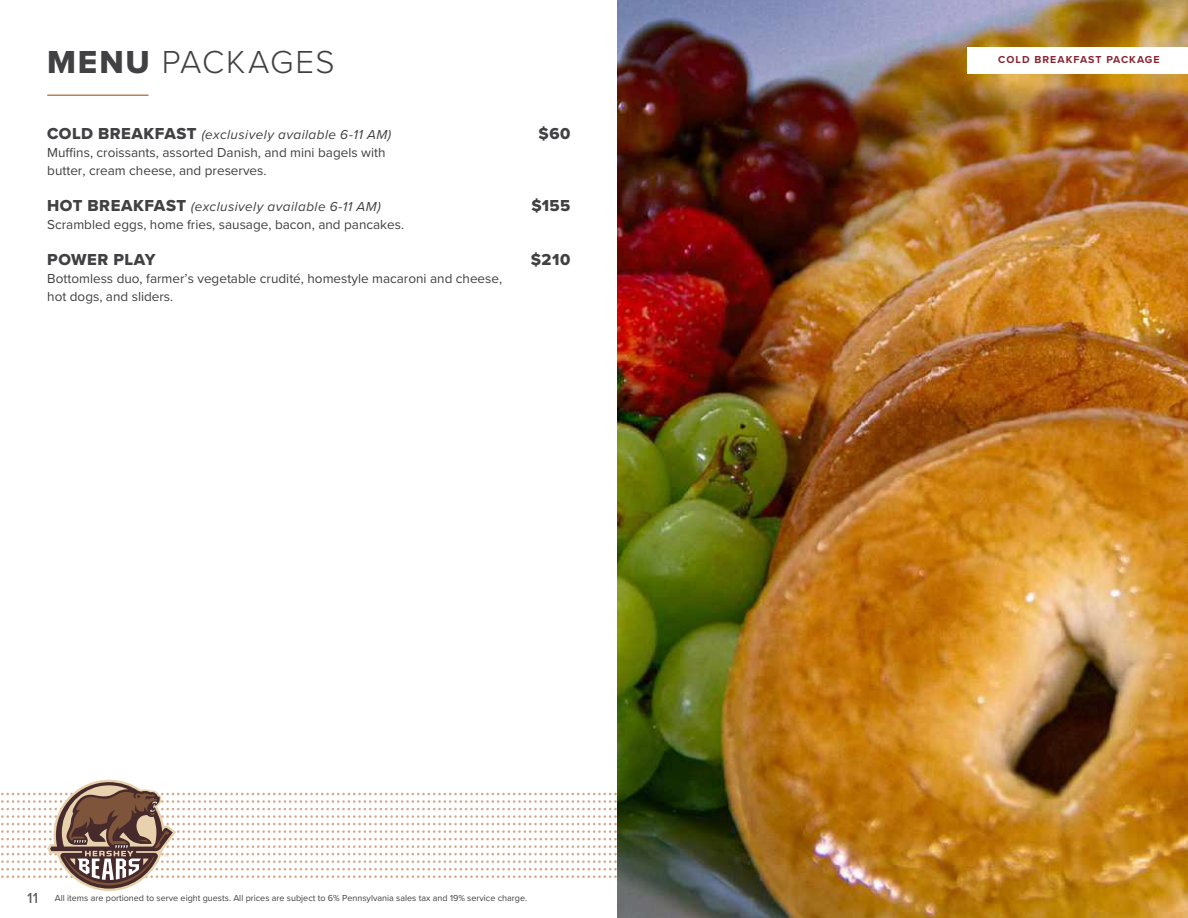
<style>
.page{position:relative;width:1188px;height:918px;background:#fff}
.page>*{position:absolute;margin:0;border:0;box-sizing:border-box;transform-origin:0 0}
.t1{font:300 33px "Proxima Nova";letter-spacing:.04em;color:#414042}
.t2{font:16.5px "Proxima Nova Extrabld";letter-spacing:.03em;color:#414042}
.t3{font:13.5px/18px "Proxima Nova";color:#414042}
.t4{font:italic 13.5px "Proxima Nova";letter-spacing:.035em;color:#414042}
.t5{font:700 10.5px "Proxima Nova";letter-spacing:.1em;color:#892532}
.t6{font:9px "Proxima Nova";color:#414042}
.s1{font-family:"Proxima Nova Extrabld";font-weight:400}
.s2{font-family:"Proxima Nova Extrabld";font-style:normal;font-size:16.5px}
.s3{font-weight:500;font-size:15px;color:#58595b}
</style>
<div class="page">
<img style="left:618px;top:0;width:570px;height:918px">
<hr style="left:47px;top:94px;width:101px;height:2px;background:#ab5f28">
<div style="left:968px;top:47px;width:220px;height:27px;background:#fff"></div>
<img style="left:1px;top:780px;width:1187px;height:111px">
<h1 class="t1" style="left:47px;top:38px;width:289px"><span class="s1">MENU</span> PACKAGES</h1>
<p class="t5" style="left:998px;top:52px;width:163px">COLD BREAKFAST PACKAGE</p>
<p class="t4" style="left:47px;top:124px;width:345px"><span class="s2">COLD BREAKFAST</span> (exclusively available 6-11 AM)</p>
<p class="t2" style="left:539px;top:121px;width:33px">$60</p>
<p class="t3" style="left:47px;top:143px;width:340px">Muffins, croissants, assorted Danish, and mini bagels with butter, cream cheese, and preserves.</p>
<p class="t4" style="left:47px;top:196px;width:335px"><span class="s2">HOT BREAKFAST</span> (exclusively available 6-11 AM)</p>
<p class="t2" style="left:532px;top:193px;width:40px">$155</p>
<p class="t3" style="left:47px;top:215px;width:358px">Scrambled eggs, home fries, sausage, bacon, and pancakes.</p>
<p class="t2" style="left:47px;top:247px;width:110px">POWER PLAY</p>
<p class="t2" style="left:531px;top:247px;width:41px">$210</p>
<p class="t3" style="left:47px;top:269px;width:456px">Bottomless duo, farmer’s vegetable crudité, homestyle macaroni and cheese, hot dogs, and sliders.</p>
<p class="t6" style="left:27px;top:891px;width:502px"><span class="s3">11</span> All items are portioned to serve eight guests. All prices are subject to 6% Pennsylvania sales tax and 19% service charge.</p>
</div>
